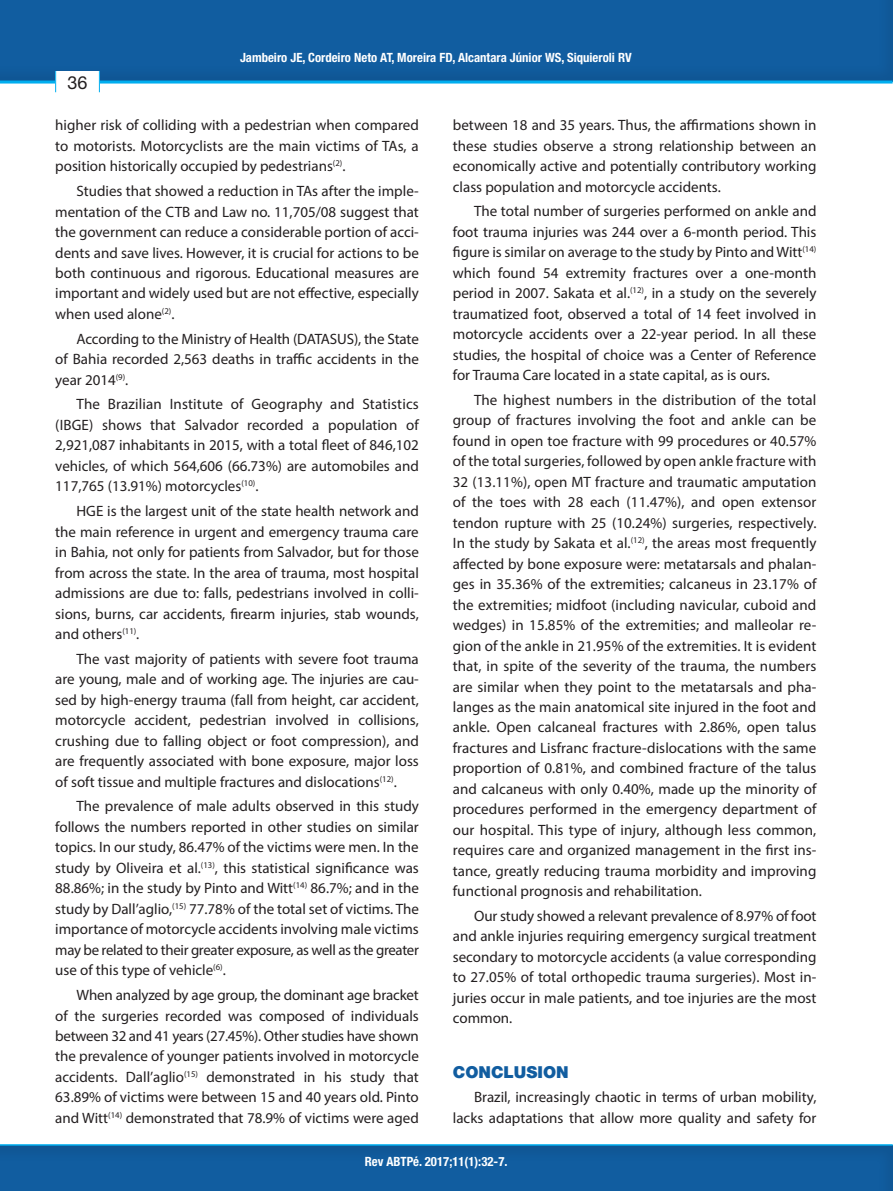
<style>
.page{position:relative;width:893px;height:1191px;background:#fff}
.page>*{position:absolute;margin:0;border:0;box-sizing:border-box;transform-origin:0 0}
.t1{font:18px "Helvetica Neue";color:#231f20}
.t2{font:900 16.5px "Helvetica Neue";color:#115da0}
.t3{font:15px/20.4px "Myriad Pro";color:#231f20;text-align:justify}
.t4{font:700 condensed 12.75px "Helvetica Neue";color:#fff}
</style>
<div class="page">
<div style="left:0;top:0;width:893px;height:84px;background:#115da0"></div>
<hr style="left:0;top:81px;width:893px;height:3px;background:#00aeef">
<div style="left:55px;top:71px;width:45px;height:21px;background:#fff"></div>
<svg style="left:55px;top:71px;width:1px;height:21px"></svg>
<svg style="left:99px;top:71px;width:1px;height:21px"></svg>
<div style="left:0;top:1143px;width:893px;height:48px;background:#115da0"></div>
<hr style="left:0;top:1144px;width:893px;height:1px;background:#00aeef">
<p class="t1" style="left:68px;top:72px;width:22px">36</p>
<p class="t4" style="left:240px;top:50px;width:393px">Jambeiro JE, Cordeiro Neto AT, Moreira FD, Alcantara Júnior WS, Siquieroli RV</p>
<p class="t3" style="left:55px;top:115px;width:365px">higher risk of colliding with a pedestrian when compared to motorists. Motorcyclists are the main victims of TAs, a position historically occupied by pedestrians<sup>(2)</sup>.</p>
<p class="t3" style="left:55px;top:180px;width:365px;text-indent:21px">Studies that showed a reduction in TAs after the imple&shy;mentation of the CTB and Law no. 11,705/08 suggest that the government can reduce a considerable portion of acci&shy;dents and save lives. However, it is crucial for actions to be both continuous and rigorous. Educational measures are important and widely used but are not effective, especially when used alone<sup>(2)</sup>.</p>
<p class="t3" style="left:55px;top:328px;width:365px;text-indent:21px">According to the Ministry of Health (DATASUS), the State of Bahia recorded 2,563 deaths in traffic accidents in the year 2014<sup>(9)</sup>.</p>
<p class="t3" style="left:55px;top:394px;width:365px;text-indent:21px">The Brazilian Institute of Geography and Statistics (IBGE) shows that Salvador recorded a population of 2,921,087 inhabitants in 2015, with a total fleet of 846,102 vehicles, of which 564,606 (66.73%) are automobiles and 117,765 (13.91%) motorcycles<sup>(10)</sup>.</p>
<p class="t3" style="left:55px;top:500px;width:365px;text-indent:21px">HGE is the largest unit of the state health network and the main reference in urgent and emergency trauma care in Bahia, not only for patients from Salvador, but for those from across the state. In the area of trauma, most hospital admissions are due to: falls, pedestrians involved in colli&shy;sions, burns, car accidents, firearm injuries, stab wounds, and others<sup>(11)</sup>.</p>
<p class="t3" style="left:55px;top:648px;width:365px;text-indent:21px">The vast majority of patients with severe foot trauma are young, male and of working age. The injuries are cau&shy;sed by high-energy trauma (fall from height, car accident, motorcycle accident, pedestrian involved in collisions, crushing due to falling object or foot compression), and are frequently associated with bone exposure, major loss of soft tissue and multiple fractures and dislocations<sup>(12)</sup>.</p>
<p class="t3" style="left:55px;top:796px;width:365px;text-indent:21px">The prevalence of male adults observed in this study follows the numbers reported in other studies on similar topics. In our study, 86.47% of the victims were men. In the study by Oliveira et al.<sup>(13)</sup>, this statistical significance was 88.86%; in the study by Pinto and Witt<sup>(14)</sup> 86.7%; and in the study by Dall’aglio,<sup>(15)</sup> 77.78% of the total set of victims. The importance of motorcycle accidents involving male victims may be related to their greater exposure, as well as the greater use of this type of vehicle<sup>(6)</sup>.</p>
<p class="t3" style="left:55px;top:984px;width:365px;text-indent:21px">When analyzed by age group, the dominant age bracket of the surgeries recorded was composed of individuals between 32 and 41 years (27.45%). Other studies have shown the prevalence of younger patients involved in motorcycle accidents. Dall’aglio<sup>(15)</sup> demonstrated in his study that 63.89% of victims were between 15 and 40 years old. Pinto and Witt<sup>(14)</sup> demonstrated that 78.9% of victims were aged</p>
<p class="t3" style="left:453px;top:115px;width:365px">between 18 and 35 years. Thus, the affirmations shown in these studies observe a strong relationship between an economically active and potentially contributory working class population and motorcycle accidents.</p>
<p class="t3" style="left:453px;top:201px;width:365px;text-indent:21px">The total number of surgeries performed on ankle and foot trauma injuries was 244 over a 6-month period. This figure is similar on average to the study by Pinto and Witt<sup>(14) </sup>which found 54 extremity fractures over a one-month period in 2007. Sakata et al.<sup>(12)</sup>, in a study on the severely traumatized foot, observed a total of 14 feet involved in motorcycle accidents over a 22-year period. In all these studies, the hospital of choice was a Center of Reference for Trauma Care located in a state capital, as is ours.</p>
<p class="t3" style="left:453px;top:389px;width:365px;text-indent:21px">The highest numbers in the distribution of the total group of fractures involving the foot and ankle can be found in open toe fracture with 99 procedures or 40.57% of the total surgeries, followed by open ankle fracture with 32 (13.11%), open MT fracture and traumatic amputation of the toes with 28 each (11.47%), and open extensor tendon rupture with 25 (10.24%) surgeries, respectively.<br>In the study by Sakata et al.<sup>(12)</sup>, the areas most frequently affected by bone exposure were: metatarsals and phalan&shy;ges in 35.36% of the extremities; calcaneus in 23.17% of the extremities; midfoot (including navicular, cuboid and wedges) in 15.85% of the extremities; and malleolar re&shy;gion of the ankle in 21.95% of the extremities. It is evident that, in spite of the severity of the trauma, the numbers are similar when they point to the metatarsals and pha&shy;langes as the main anatomical site injured in the foot and ankle. Open calcaneal fractures with 2.86%, open talus fractures and Lisfranc fracture-dislocations with the same proportion of 0.81%, and combined fracture of the talus and calcaneus with only 0.40%, made up the minority of procedures performed in the emergency department of our hospital. This type of injury, although less common, requires care and organized management in the first ins&shy;tance, greatly reducing trauma morbidity and improving functional prognosis and rehabilitation.</p>
<p class="t3" style="left:453px;top:905px;width:365px;text-indent:21px">Our study showed a relevant prevalence of 8.97% of foot and ankle injuries requiring emergency surgical treatment secondary to motorcycle accidents (a value corresponding to 27.05% of total orthopedic trauma surgeries). Most in&shy;juries occur in male patients, and toe injuries are the most common.</p>
<p class="t2" style="left:453px;top:1062px;width:117px">CONCLUSION</p>
<p class="t3" style="left:453px;top:1087px;width:365px;text-align:right">Brazil, increasingly chaotic in terms of urban mobility, lacks adaptations that allow more quality and safety for</p>
<p class="t4" style="left:365px;top:1153px;width:144px">Rev ABTPé. 2017;11(1):32-7.</p>
</div>
